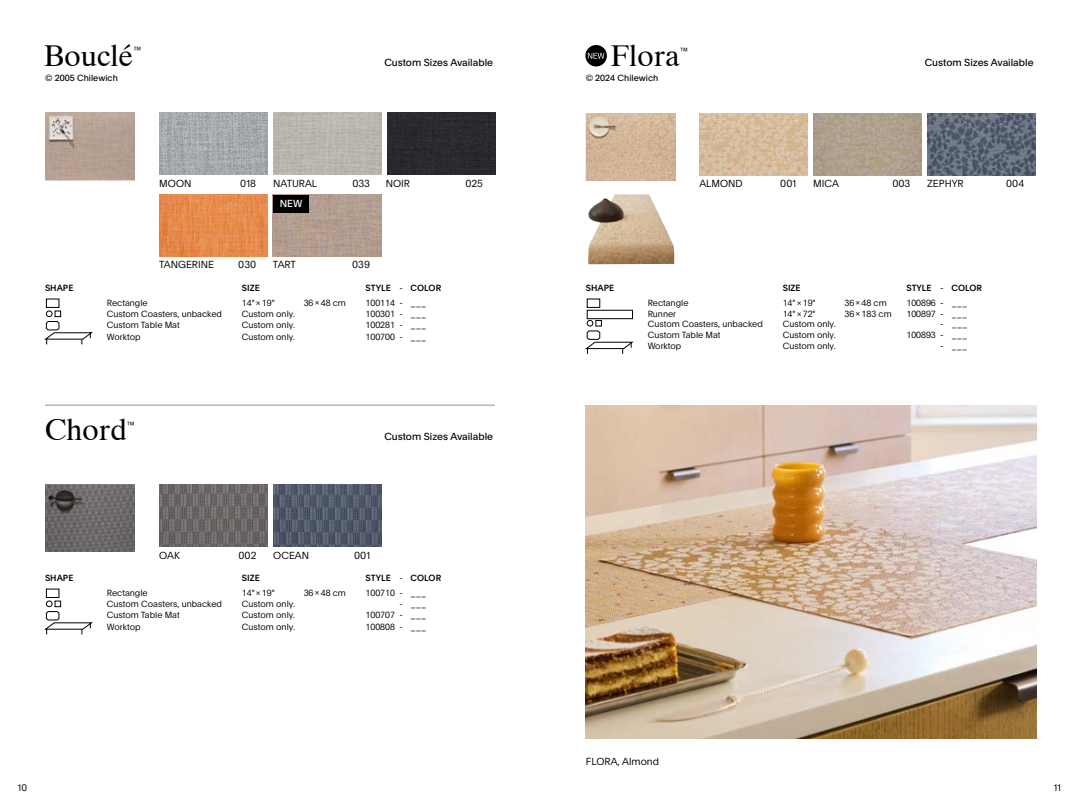
<style>
.page{position:relative;width:1080px;height:810px;background:#fff}
.page>*{position:absolute;margin:0;border:0;box-sizing:border-box;transform-origin:0 0}
.t1{font:30px "Dutch 801 BT";color:#000}
.t2{font:300 10px "Plain";color:#000}
.t3{font:10px "Plain";color:#000}
.t4{font:10px "Plain";color:#fff}
.t5{font:300 9.38px "Plain";color:#000}
.t6{font:300 8.75px "Plain";color:#000}
.t7{font:500 8.75px "Plain";color:#000}
.t8{font:8.75px "Plain";color:#000}
.s1{font-weight:300}
</style>
<div class="page">
<hr style="left:45px;top:405px;width:450px;height:1px;background:#939598">
<img style="left:45px;top:113px;width:90px;height:67px">
<img style="left:159px;top:113px;width:108px;height:62px">
<img style="left:273px;top:113px;width:108px;height:62px">
<div style="left:387px;top:112px;width:108px;height:62px;background:#2a292e"></div>
<img style="left:159px;top:195px;width:109px;height:62px">
<img style="left:273px;top:195px;width:108px;height:62px">
<img style="left:45px;top:484px;width:90px;height:68px">
<img style="left:159px;top:484px;width:109px;height:62px">
<img style="left:273px;top:484px;width:109px;height:62px">
<div style="left:273px;top:195px;width:36px;height:18px;background:#000"></div>
<div style="left:46px;top:299px;width:13px;height:9px;border:1px solid #000"></div>
<svg style="left:44px;top:311px;width:48px;height:33px"></svg>
<div style="left:46px;top:589px;width:13px;height:9px;border:1px solid #000"></div>
<svg style="left:44px;top:601px;width:48px;height:33px"></svg>
<img style="left:585px;top:113px;width:90px;height:68px">
<img style="left:699px;top:113px;width:109px;height:62px">
<img style="left:813px;top:113px;width:109px;height:62px">
<img style="left:927px;top:113px;width:108px;height:62px">
<img style="left:588px;top:194px;width:87px;height:70px">
<svg style="left:585px;top:45px;width:22px;height:21px"></svg>
<svg style="left:588px;top:53px;width:16px;height:6px"></svg>
<img style="left:586px;top:405px;width:450px;height:333px">
<div style="left:587px;top:299px;width:13px;height:9px;border:1px solid #000"></div>
<div style="left:587px;top:310px;width:46px;height:9px;border:1px solid #000"></div>
<svg style="left:585px;top:320px;width:48px;height:34px"></svg>
<h1 class="t1" style="left:44px;top:37px;width:91px">Bouclé</h1>
<p class="t6" style="left:133px;top:44px;width:9px">™</p>
<p class="t8" style="left:45px;top:71px;width:74px">© 2005 Chilewich</p>
<p class="t3" style="left:384px;top:55px;width:110px">Custom Sizes Available</p>
<p class="t2" style="left:159px;top:176px;width:34px">MOON</p>
<p class="t2" style="left:240px;top:176px;width:17px">018</p>
<p class="t2" style="left:273px;top:176px;width:46px">NATURAL</p>
<p class="t2" style="left:352px;top:176px;width:19px">033</p>
<p class="t2" style="left:386px;top:176px;width:26px">NOIR</p>
<p class="t2" style="left:465px;top:176px;width:19px">025</p>
<p class="t4" style="left:280px;top:196px;width:24px">NEW</p>
<p class="t2" style="left:159px;top:258px;width:56px">TANGERINE</p>
<p class="t2" style="left:238px;top:258px;width:19px">030</p>
<p class="t2" style="left:273px;top:258px;width:25px">TART</p>
<p class="t2" style="left:352px;top:258px;width:19px">039</p>
<p class="t7" style="left:45px;top:282px;width:30px">SHAPE</p>
<p class="t7" style="left:242px;top:282px;width:19px">SIZE</p>
<p class="t7" style="left:366px;top:282px;width:77px">STYLE <span class="s1">-</span> COLOR</p>
<p class="t6" style="left:107px;top:296px;width:42px">Rectangle</p>
<p class="t6" style="left:242px;top:296px;width:34px">14" × 19"</p>
<p class="t6" style="left:304px;top:296px;width:44px">36 x 48 cm</p>
<p class="t6" style="left:366px;top:296px;width:62px">100114 - ___</p>
<p class="t6" style="left:107px;top:308px;width:117px">Custom Coasters, unbacked</p>
<p class="t6" style="left:242px;top:308px;width:55px">Custom only.</p>
<p class="t6" style="left:366px;top:308px;width:62px">100301 - ___</p>
<p class="t6" style="left:107px;top:319px;width:74px">Custom Table Mat</p>
<p class="t6" style="left:242px;top:319px;width:55px">Custom only.</p>
<p class="t6" style="left:366px;top:319px;width:62px">100281 - ___</p>
<p class="t6" style="left:107px;top:330px;width:35px">Worktop</p>
<p class="t6" style="left:242px;top:330px;width:55px">Custom only.</p>
<p class="t6" style="left:366px;top:330px;width:62px">100700 - ___</p>
<h1 class="t1" style="left:45px;top:411px;width:83px">Chord</h1>
<p class="t6" style="left:127px;top:418px;width:9px">™</p>
<p class="t3" style="left:384px;top:429px;width:110px">Custom Sizes Available</p>
<p class="t2" style="left:159px;top:548px;width:22px">OAK</p>
<p class="t2" style="left:238px;top:548px;width:19px">002</p>
<p class="t2" style="left:273px;top:548px;width:37px">OCEAN</p>
<p class="t2" style="left:354px;top:548px;width:18px">001</p>
<p class="t7" style="left:45px;top:572px;width:30px">SHAPE</p>
<p class="t7" style="left:242px;top:572px;width:19px">SIZE</p>
<p class="t7" style="left:366px;top:572px;width:77px">STYLE <span class="s1">-</span> COLOR</p>
<p class="t6" style="left:107px;top:586px;width:42px">Rectangle</p>
<p class="t6" style="left:242px;top:586px;width:34px">14" × 19"</p>
<p class="t6" style="left:304px;top:586px;width:44px">36 x 48 cm</p>
<p class="t6" style="left:366px;top:586px;width:62px">100710 - ___</p>
<p class="t6" style="left:107px;top:598px;width:117px">Custom Coasters, unbacked</p>
<p class="t6" style="left:242px;top:598px;width:55px">Custom only.</p>
<p class="t6" style="left:399px;top:598px;width:29px">- ___</p>
<p class="t6" style="left:107px;top:609px;width:74px">Custom Table Mat</p>
<p class="t6" style="left:242px;top:609px;width:55px">Custom only.</p>
<p class="t6" style="left:366px;top:609px;width:62px">100707 - ___</p>
<p class="t6" style="left:107px;top:620px;width:35px">Worktop</p>
<p class="t6" style="left:242px;top:620px;width:55px">Custom only.</p>
<p class="t6" style="left:366px;top:620px;width:62px">100808 - ___</p>
<h1 class="t1" style="left:611px;top:38px;width:71px">Flora</h1>
<p class="t6" style="left:680px;top:45px;width:9px">™</p>
<p class="t8" style="left:586px;top:72px;width:74px">© 2024 Chilewich</p>
<p class="t3" style="left:925px;top:56px;width:110px">Custom Sizes Available</p>
<p class="t2" style="left:699px;top:176px;width:45px">ALMOND</p>
<p class="t2" style="left:780px;top:176px;width:18px">001</p>
<p class="t2" style="left:813px;top:176px;width:27px">MICA</p>
<p class="t2" style="left:892px;top:176px;width:19px">003</p>
<p class="t2" style="left:927px;top:176px;width:38px">ZEPHYR</p>
<p class="t2" style="left:1006px;top:176px;width:20px">004</p>
<p class="t7" style="left:586px;top:282px;width:30px">SHAPE</p>
<p class="t7" style="left:783px;top:282px;width:19px">SIZE</p>
<p class="t7" style="left:906px;top:282px;width:77px">STYLE <span class="s1">-</span> COLOR</p>
<p class="t6" style="left:648px;top:296px;width:42px">Rectangle</p>
<p class="t6" style="left:783px;top:296px;width:34px">14" × 19"</p>
<p class="t6" style="left:845px;top:296px;width:44px">36 x 48 cm</p>
<p class="t6" style="left:906px;top:296px;width:62px">100896 - ___</p>
<p class="t6" style="left:648px;top:308px;width:30px">Runner</p>
<p class="t6" style="left:783px;top:308px;width:34px">14" × 72"</p>
<p class="t6" style="left:845px;top:308px;width:49px">36 x 183 cm</p>
<p class="t6" style="left:906px;top:308px;width:62px">100897 - ___</p>
<p class="t6" style="left:648px;top:317px;width:117px">Custom Coasters, unbacked</p>
<p class="t6" style="left:783px;top:317px;width:55px">Custom only.</p>
<p class="t6" style="left:940px;top:317px;width:29px">- ___</p>
<p class="t6" style="left:648px;top:328px;width:74px">Custom Table Mat</p>
<p class="t6" style="left:783px;top:328px;width:55px">Custom only.</p>
<p class="t6" style="left:906px;top:328px;width:62px">100893 - ___</p>
<p class="t6" style="left:648px;top:340px;width:35px">Worktop</p>
<p class="t6" style="left:783px;top:340px;width:55px">Custom only.</p>
<p class="t6" style="left:940px;top:340px;width:29px">- ___</p>
<p class="t2" style="left:586px;top:755px;width:75px">FLORA, Almond</p>
<p class="t5" style="left:18px;top:781px;width:11px">10</p>
<p class="t5" style="left:1054px;top:781px;width:9px">11</p>
</div>
